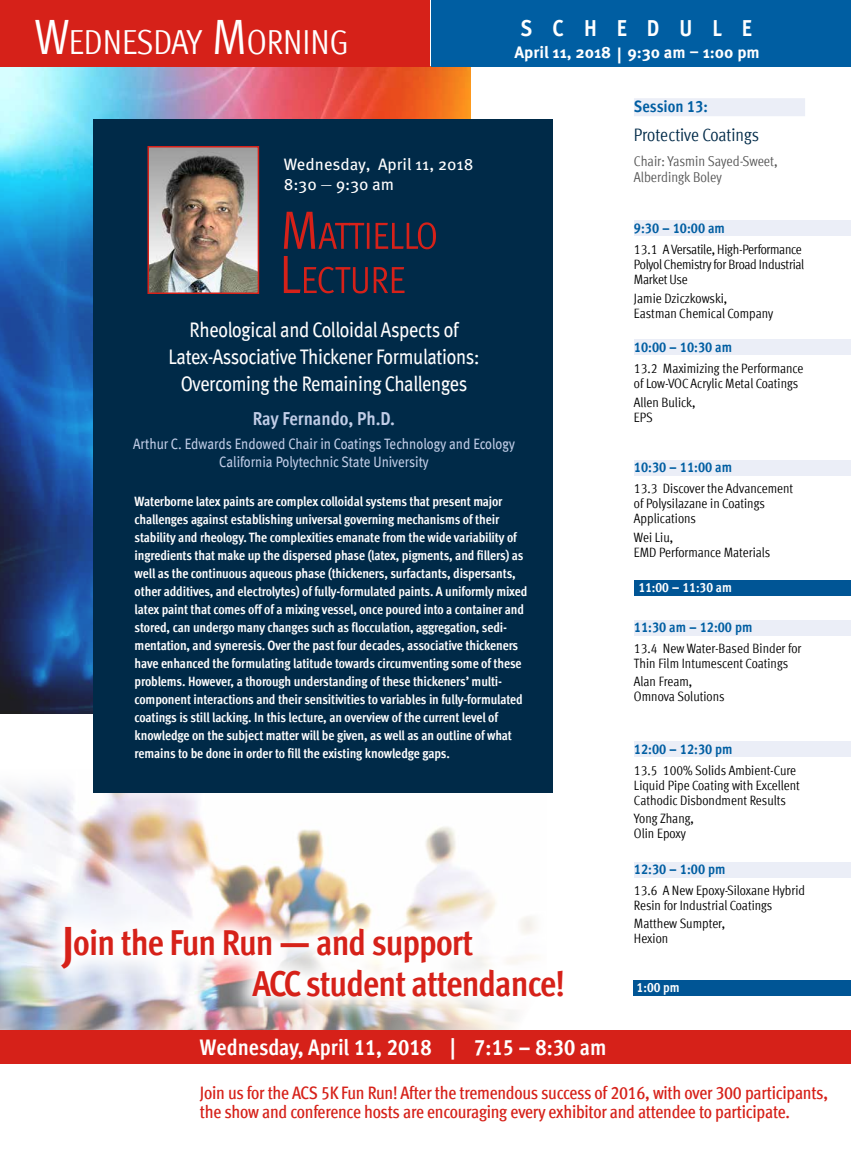
<style>
.page{position:relative;width:851px;height:1149px;background:#fff}
.page>*{position:absolute;margin:0;border:0;box-sizing:border-box;transform-origin:0 0}
.t1{font:700 condensed 36px/40.5px "Meta Offc";letter-spacing:-.025em;color:#d62119}
.t2{font:condensed 34.65px "Meta Offc";color:#fff}
.t3{font:700 condensed 23.1px "Meta Offc";letter-spacing:.865em;color:#fff}
.t4{font:700 condensed 22.5px "Meta Offc";color:#fff}
.t5{font:condensed 21px/27px "Meta Offc";letter-spacing:-.015em;color:#fff;text-align:center}
.t6{font:700 condensed 18.75px "Meta Offc";letter-spacing:-.005em;color:#c1cde7}
.t7{font:500 condensed 18px/19.5px "Meta Offc";letter-spacing:-.015em;color:#d62119}
.t8{font:condensed 18px "Meta Offc";letter-spacing:-.005em;color:#002a48}
.t9{font:16.5px/19.8px "Meta Hebrew";color:#fff}
.t10{font:700 16.5px "Meta Hebrew";color:#fff}
.t11{font:700 condensed 16.5px "Meta Offc";color:#005ea2}
.t12{font:condensed 15px/18px "Meta Offc";color:#c1cde7;text-align:center}
.t13{font:700 condensed 14.25px "Meta Offc";color:#005ea2}
.t14{font:condensed 14.25px/15.8px "Meta Offc";letter-spacing:-.005em;color:#565656}
.t15{font:700 condensed 13.5px/18px "Meta Offc";letter-spacing:-.01em;color:#fff}
.t16{font:condensed 13.5px/15px "Meta Offc";letter-spacing:-.005em;color:#000}
.t17{font:condensed 13.5px/15px "Meta Offc";letter-spacing:-.025em;color:#000}
.s1{font-size:49.5px}
.s2{font-family:"Meta Offc";font-stretch:condensed}
.s3{font-size:14.25px}
</style>
<div class="page">
<img style="left:0;top:67px;width:471px;height:646px">
<img style="left:0;top:786px;width:546px;height:244px">
<div style="left:634px;top:862px;width:216px;height:15px;background:#ebeef7"></div>
<div style="left:634px;top:339px;width:216px;height:16px;background:#ebeef7"></div>
<div style="left:634px;top:220px;width:216px;height:15px;background:#ebeef7"></div>
<div style="left:634px;top:460px;width:216px;height:15px;background:#ebeef7"></div>
<div style="left:634px;top:620px;width:216px;height:15px;background:#ebeef7"></div>
<div style="left:634px;top:741px;width:216px;height:15px;background:#ebeef7"></div>
<div style="left:634px;top:580px;width:216px;height:15px;background:#005595"></div>
<div style="left:634px;top:98px;width:171px;height:18px;background:#ebeef7"></div>
<div style="left:93px;top:119px;width:459px;height:673px;background:#002a48"></div>
<img style="left:150px;top:149px;width:106px;height:142px">
<div style="left:147px;top:146px;width:112px;height:148px;border:2px solid #d62119"></div>
<svg style="left:284px;top:212px;width:152px;height:37px"></svg>
<svg style="left:284px;top:256px;width:120px;height:37px"></svg>
<div style="left:431px;top:0;width:419px;height:67px;background:#005ea2"></div>
<div style="left:0;top:0;width:429px;height:67px;background:#d62119"></div>
<div style="left:0;top:1030px;width:850px;height:118px;background:#d62119"></div>
<div style="left:0;top:1064px;width:850px;height:84px;background:#fff"></div>
<img style="left:37px;top:901px;width:509px;height:120px">
<div style="left:633px;top:980px;width:217px;height:15px;background:#005595"></div>
<h2 class="t2" style="left:35px;top:23px;width:315px"><span class="s1">W</span>EDNESDAY <span class="s1">M</span>ORNING</h2>
<h3 class="t3" style="left:520px;top:14px;width:233px">SCHEDULE</h3>
<p class="t10" style="left:514px;top:42px;width:247px">April 11, 2018 | 9:30 am – 1:00 pm</p>
<p class="t9" style="left:284px;top:155px;width:191px">Wednesday, April 11, 2018<br>8:30 <span class="s2">—</span> 9:30 am</p>
<h3 class="t5" style="left:169px;top:316px;width:312px">Rheological and Colloidal Aspects of<br>Latex-Associative Thickener Formulations:<br>Overcoming the Remaining Challenges</h3>
<h3 class="t6" style="left:253px;top:407px;width:144px">Ray Fernando, Ph.D.</h3>
<p class="t12" style="left:133px;top:434px;width:383px">Arthur C. Edwards Endowed Chair in Coatings Technology and Ecology<br>California Polytechnic State University</p>
<p class="t15" style="left:135px;top:493px;width:394px">Waterborne latex paints are complex colloidal systems that present major challenges against establishing universal governing mechanisms of their stability and rheology. The complexities emanate from the wide variability of ingredients that make up the dispersed phase (latex, pigments, and fillers) as well as the continuous aqueous phase (thickeners, surfactants, dispersants, other additives, and electrolytes) of fully-formulated paints. A uniformly mixed latex paint that comes off of a mixing vessel, once poured into a container and stored, can undergo many changes such as flocculation, aggregation, sedi&shy;mentation, and syneresis. Over the past four decades, associative thickeners have enhanced the formulating latitude towards circumventing some of these problems. However, a thorough understanding of these thickeners’ multi&shy;component interactions and their sensitivities to variables in fully-formulated coatings is still lacking. In this lecture, an overview of the current level of knowledge on the subject matter will be given, as well as an outline of what remains to be done in order to fill the existing knowledge gaps.</p>
<h1 class="t1" style="left:252px;top:923px;width:314px;text-indent:-190px"><span class="s1">J</span>oin the Fun Run — and support<br>ACC student attendance!</h1>
<p class="t11" style="left:634px;top:97px;width:75px">Session 13:</p>
<h3 class="t8" style="left:634px;top:124px;width:127px">Protective Coatings</h3>
<p class="t14" style="left:634px;top:153px;width:145px">Chair: Yasmin Sayed-Sweet,<br>Alberdingk Boley</p>
<p class="t13" style="left:634px;top:220px;width:92px">9:30 – 10:00 am</p>
<p class="t17" style="left:634px;top:242px;width:172px">13.1 A Versatile, High-Performance<br>Polyol Chemistry for Broad Industrial<br>Market Use</p>
<p class="t16" style="left:634px;top:290px;width:141px">Jamie Dziczkowski,<br>Eastman Chemical Company</p>
<p class="t13" style="left:634px;top:339px;width:100px">10:00 – 10:30 am</p>
<p class="t16" style="left:634px;top:361px;width:171px">13.2 Maximizing the Performance of Low-VOC Acrylic Metal Coatings</p>
<p class="t16" style="left:634px;top:394px;width:63px">Allen Bulick,<br>EPS</p>
<p class="t13" style="left:634px;top:459px;width:100px">10:30 – 11:00 am</p>
<p class="t16" style="left:634px;top:481px;width:161px">13.3 Discover the Advancement of Polysilazane in Coatings<br>Applications</p>
<p class="t16" style="left:634px;top:529px;width:138px">Wei Liu,<br>EMD Performance Materials</p>
<p class="t15" style="left:638px;top:579px;width:95px">11:00 <span class="s3">–</span> 11:30 am</p>
<p class="t13" style="left:634px;top:618px;width:120px">11:30 am – 12:00 pm</p>
<p class="t16" style="left:634px;top:640px;width:169px">13.4 New Water-Based Binder for<br>Thin Film Intumescent Coatings</p>
<p class="t16" style="left:634px;top:674px;width:92px">Alan Fream,<br>Omnova Solutions</p>
<p class="t13" style="left:634px;top:740px;width:100px">12:00 – 12:30 pm</p>
<p class="t16" style="left:634px;top:762px;width:167px">13.5 100% Solids Ambient-Cure<br>Liquid Pipe Coating with Excellent<br>Cathodic Disbondment Results</p>
<p class="t16" style="left:634px;top:810px;width:61px">Yong Zhang,<br>Olin Epoxy</p>
<p class="t13" style="left:634px;top:860px;width:93px">12:30 – 1:00 pm</p>
<p class="t16" style="left:634px;top:882px;width:173px">13.6 A New Epoxy-Siloxane Hybrid<br>Resin for Industrial Coatings</p>
<p class="t16" style="left:634px;top:915px;width:93px">Matthew Sumpter,<br>Hexion</p>
<p class="t15" style="left:636px;top:978px;width:45px">1:00 pm</p>
<h3 class="t4" style="left:200px;top:1033px;width:408px">Wednesday, April 11, 2018 | 7:15 – 8:30 am</h3>
<h3 class="t7" style="left:200px;top:1082px;width:629px">Join us for the ACS 5K Fun Run! After the tremendous success of 2016, with over 300 participants, the show and conference hosts are encouraging every exhibitor and attendee to participate.</h3>
</div>
